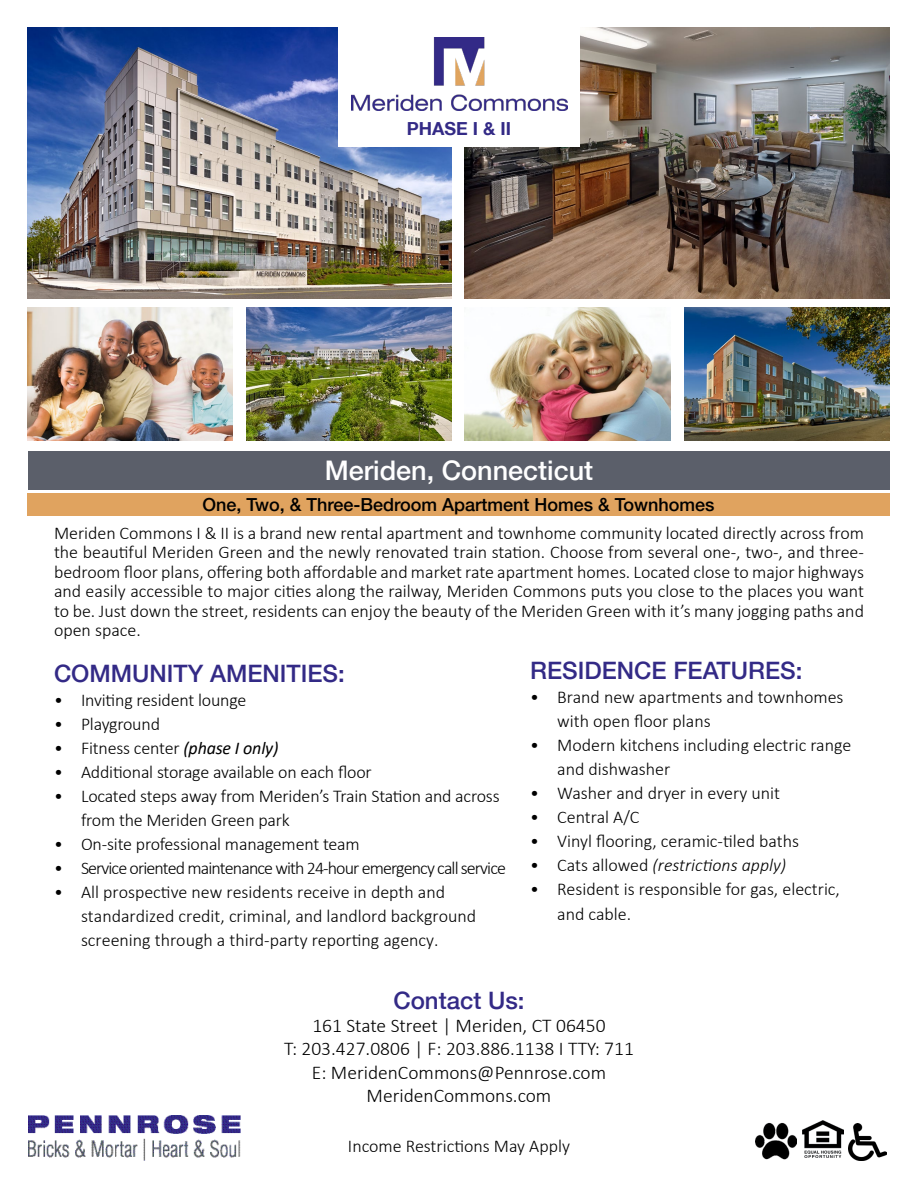
<style>
.page{position:relative;width:918px;height:1188px;background:#fff}
.page>*{position:absolute;margin:0;border:0;box-sizing:border-box;transform-origin:0 0}
.t1{font:500 27px "Helvetica Neue LT";color:#fff}
.t2{font:500 24px "Helvetica Neue LT";color:#332a86}
.t3{font:300 19.5px/23.4px "Calibri";color:#000;text-align:center}
.t4{font:300 18px/19.5px "Calibri";color:#000}
.t5{font:300 18px "Calibri";letter-spacing:-.05em;color:#000}
.t6{font:500 18px "Helvetica Neue LT";color:#000}
.t7{font:italic 300 18px "Calibri";color:#000}
.t8{font:700 18px "Helvetica Neue LT";color:#332a86}
.s1{font-style:normal}
.s2{font-weight:400;font-style:italic}
</style>
<div class="page">
<img style="left:246px;top:307px;width:206px;height:134px">
<img style="left:27px;top:307px;width:206px;height:134px">
<img style="left:684px;top:307px;width:206px;height:134px">
<img style="left:465px;top:307px;width:206px;height:134px">
<img style="left:465px;top:27px;width:424px;height:272px">
<img style="left:28px;top:1116px;width:213px;height:45px">
<img style="left:27px;top:27px;width:425px;height:272px">
<img style="left:803px;top:1121px;width:40px;height:36px">
<div style="left:338px;top:13px;width:242px;height:134px;background:#fff"></div>
<img style="left:848px;top:1123px;width:39px;height:38px">
<img style="left:352px;top:38px;width:216px;height:72px">
<div style="left:28px;top:451px;width:862px;height:39px;background:#5b5f6a"></div>
<div style="left:27px;top:493px;width:863px;height:22px;background:#e0a35f"></div>
<img style="left:756px;top:1122px;width:40px;height:38px">
<p class="t8" style="left:407px;top:118px;width:106px">PHASE I &amp; II</p>
<h1 class="t1" style="left:325px;top:454px;width:270px">Meriden, Connecticut</h1>
<p class="t6" style="left:202px;top:493px;width:514px">One, Two, &amp; Three-Bedroom Apartment Homes &amp; Townhomes</p>
<p class="t4" style="left:54px;top:523px;width:812px;text-align:justify">Meriden Commons I &amp; II is a brand new rental apartment and townhome community located directly across from the beautiful Meriden Green and the newly renovated train station. Choose from several one-, two-, and three&shy;bedroom floor plans, offering both affordable and market rate apartment homes. Located close to major highways and easily accessible to major cities along the railway, Meriden Commons puts you close to the places you want to be. Just down the street, residents can enjoy the beauty of the Meriden Green with it’s many jogging paths and open space.</p>
<h2 class="t2" style="left:530px;top:656px;width:274px">RESIDENCE FEATURES:</h2>
<p class="t4" style="left:557px;top:685px;width:288px;line-height:24px;text-indent:-27px">• Brand new apartments and townhomes with open floor plans</p>
<p class="t4" style="left:557px;top:733px;width:295px;line-height:24px;text-indent:-27px">• Modern kitchens including electric range and dishwasher</p>
<p class="t4" style="left:530px;top:783px;width:251px">• Washer and dryer in every unit</p>
<p class="t4" style="left:530px;top:807px;width:111px">• Central A/C</p>
<p class="t4" style="left:530px;top:831px;width:270px">• Vinyl flooring, ceramic-tiled baths</p>
<p class="t7" style="left:530px;top:854px;width:258px"><span class="s1">• Cats allowed</span> (restrictions apply)</p>
<p class="t4" style="left:557px;top:876px;width:284px;line-height:25.5px;text-indent:-27px">• Resident is responsible for gas, electric, and cable.</p>
<h2 class="t2" style="left:54px;top:659px;width:292px">COMMUNITY AMENITIES:</h2>
<p class="t4" style="left:54px;top:690px;width:194px">• Inviting resident lounge</p>
<p class="t4" style="left:54px;top:714px;width:108px">• Playground</p>
<p class="t4" style="left:54px;top:738px;width:226px">• Fitness center <span class="s2">(phase I only)</span></p>
<p class="t4" style="left:54px;top:762px;width:319px">• Additional storage available on each floor</p>
<p class="t4" style="left:81px;top:784px;width:420px;line-height:24px;text-indent:-27px">• Located steps away from Meriden’s Train Station and across from the Meriden Green park</p>
<p class="t4" style="left:54px;top:834px;width:307px">• On-site professional management team</p>
<p class="t5" style="left:54px;top:857px;width:454px">• Service oriented maintenance with 24-hour emergency call service</p>
<p class="t4" style="left:81px;top:880px;width:397px;line-height:24px;text-indent:-27px">• All prospective new residents receive in depth and standardized credit, criminal, and landlord background screening through a third-party reporting agency.</p>
<h2 class="t2" style="left:393px;top:986px;width:133px">Contact Us:</h2>
<p class="t3" style="left:284px;top:1014px;width:351px">161 State Street | Meriden, CT 06450<br>T: 203.427.0806 | F: 203.886.1138 I TTY: 711<br>E: MeridenCommons@Pennrose.com MeridenCommons.com</p>
<p class="t4" style="left:348px;top:1136px;width:224px">Income Restrictions May Apply</p>
</div>
